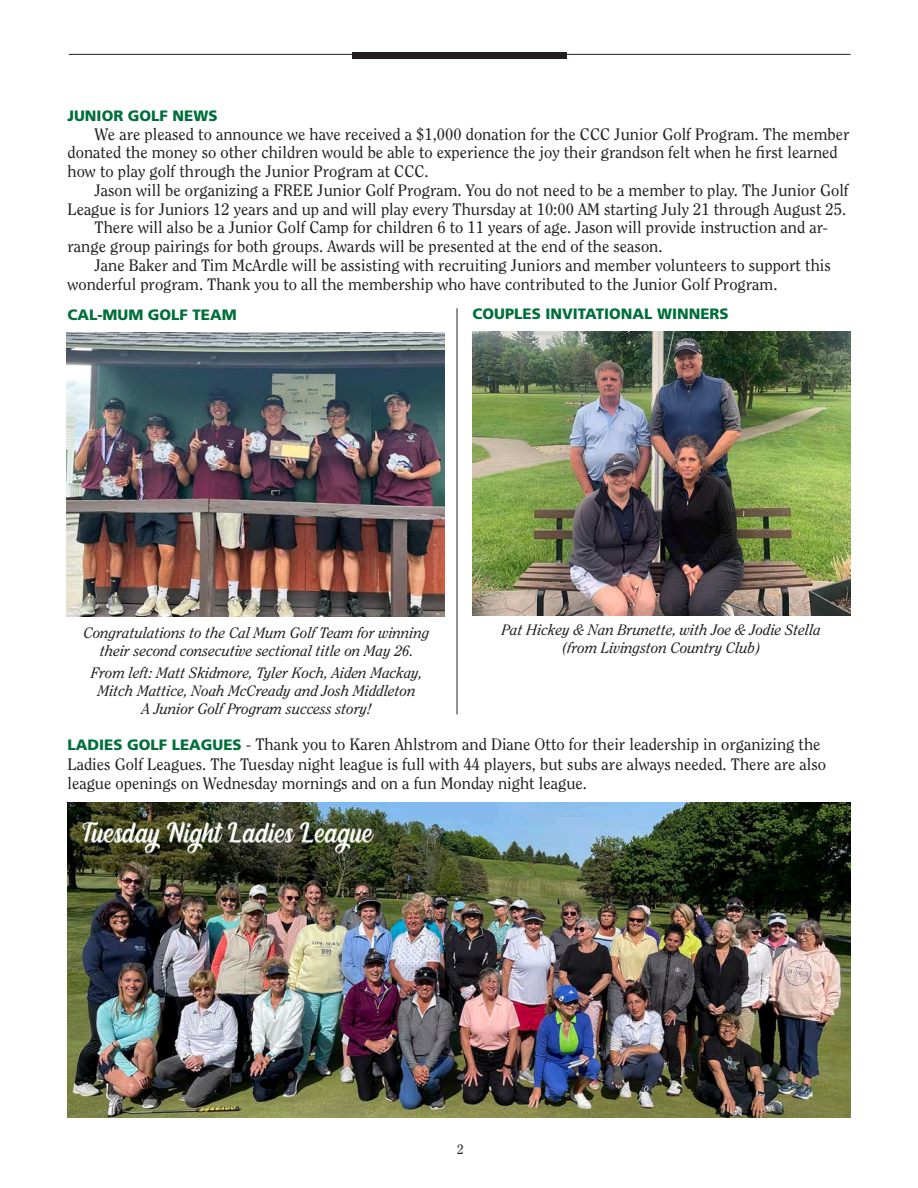
<style>
.page{position:relative;width:918px;height:1188px;background:#fff}
.page>*{position:absolute;margin:0;border:0;box-sizing:border-box;transform-origin:0 0}
.t1{font:16.5px/18.8px "Clearface";color:#231f20}
.t2{font:italic 15px/18px "Clearface";color:#231f20;text-align:center}
.t3{font:900 15px "Frutiger";color:#006f3c}
.t4{font:13.5px "Clearface";color:#231f20}
.s1{font-family:"Frutiger";font-weight:900;font-size:15px;color:#006f3c}
</style>
<div class="page">
<hr style="left:69px;top:54px;width:781px;height:1px;background:#231f20">
<div style="left:352px;top:52px;width:215px;height:6px;background:#231f20"></div>
<img style="left:68px;top:803px;width:782px;height:314px">
<hr style="left:457px;top:308px;width:1px;height:406px;background:#231f20">
<img style="left:472px;top:331px;width:378px;height:284px">
<img style="left:67px;top:332px;width:378px;height:284px">
<p class="t3" style="left:68px;top:107px;width:152px">JUNIOR GOLF NEWS</p>
<p class="t1" style="left:68px;top:124px;width:783px;text-indent:27px">We are pleased to announce we have received a $1,000 donation for the CCC Junior Golf Program. The member donated the money so other children would be able to experience the joy their grandson felt when he first learned how to play golf through the Junior Program at CCC.</p>
<p class="t1" style="left:94px;top:181px;width:756px">Jason will be organizing a FREE Junior Golf Program. You do not need to be a member to play. The Junior Golf</p>
<p class="t1" style="left:68px;top:199px;width:780px">League is for Juniors 12 years and up and will play every Thursday at 10:00 AM starting July 21 through August 25.</p>
<p class="t1" style="left:94px;top:218px;width:735px">There will also be a Junior Golf Camp for children 6 to 11 years of age. Jason will provide instruction and ar-</p>
<p class="t1" style="left:68px;top:237px;width:597px">range group pairings for both groups. Awards will be presented at the end of the season.</p>
<p class="t1" style="left:94px;top:256px;width:738px">Jane Baker and Tim McArdle will be assisting with recruiting Juniors and member volunteers to support this</p>
<p class="t1" style="left:68px;top:274px;width:711px">wonderful program. Thank you to all the membership who have contributed to the Junior Golf Program.</p>
<p class="t3" style="left:472px;top:305px;width:258px">COUPLES INVITATIONAL WINNERS</p>
<p class="t3" style="left:68px;top:305px;width:171px">CAL-MUM GOLF TEAM</p>
<p class="t2" style="left:502px;top:621px;width:321px">Pat Hickey &amp; Nan Brunette, with Joe &amp; Jodie Stella (from Livingston Country Club)</p>
<p class="t2" style="left:84px;top:623px;width:347px">Congratulations to the Cal Mum Golf Team for winning their second consecutive sectional title on May 26.</p>
<p class="t2" style="left:91px;top:664px;width:333px">From left: Matt Skidmore, Tyler Koch, Aiden Mackay,<br>Mitch Mattice, Noah McCready and Josh Middleton<br>A Junior Golf Program success story!</p>
<p class="t1" style="left:68px;top:734px;width:760px;line-height:19.8px"><span class="s1">LADIES GOLF LEAGUES</span> - Thank you to Karen Ahlstrom and Diane Otto for their leadership in organizing the<br>Ladies Golf Leagues. The Tuesday night league is full with 44 players, but subs are always needed. There are also league openings on Wednesday mornings and on a fun Monday night league.</p>
<p class="t4" style="left:457px;top:1141px;width:8px">2</p>
</div>
